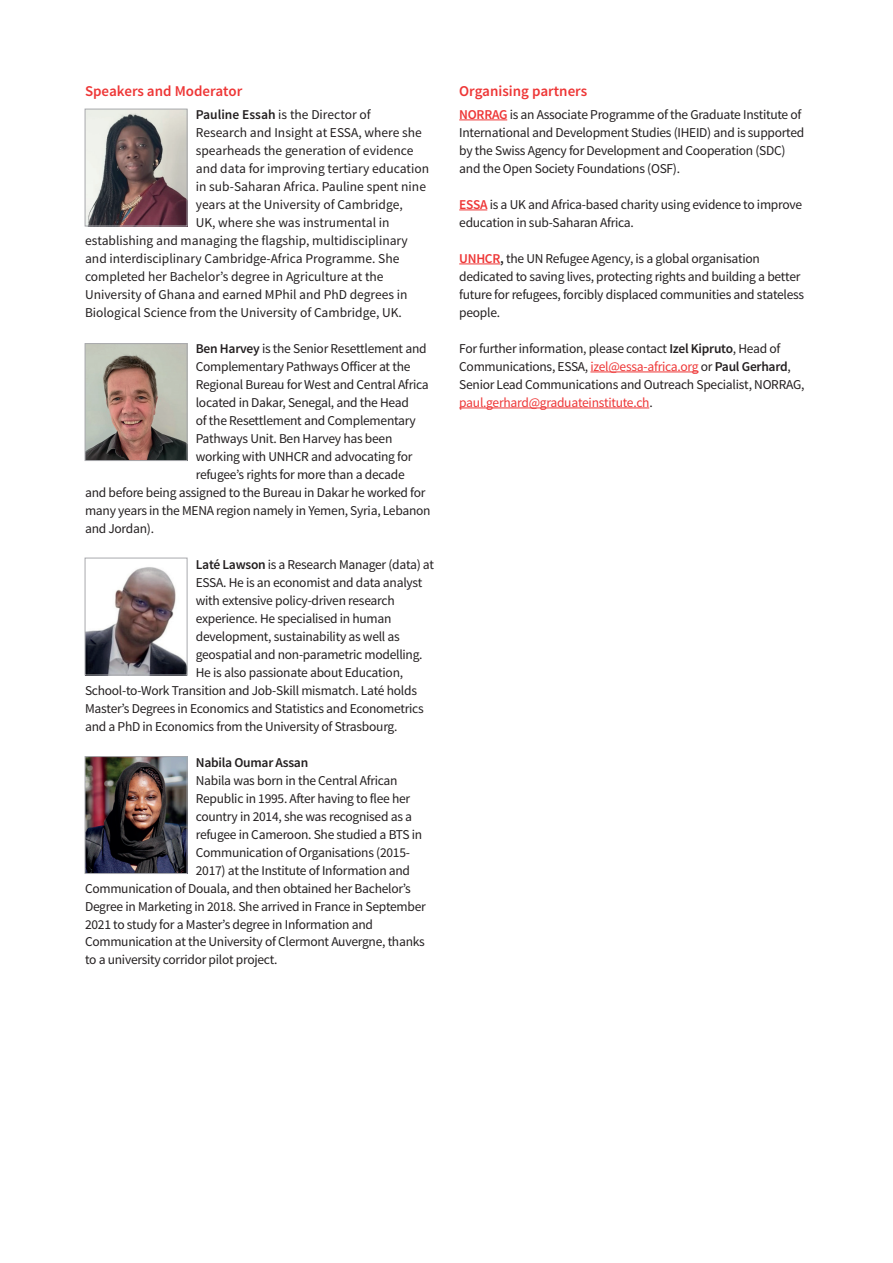
<style>
.page{position:relative;width:893px;height:1263px;background:#fff}
.page>*{position:absolute;margin:0;border:0;box-sizing:border-box;transform-origin:0 0}
.t1{font:600 15px "Source Sans Pro";color:#ee3636}
.t2{font:13.5px/18px "Source Sans Pro";letter-spacing:-.02em;color:#231f20}
.t3{font:13.5px "Source Sans Pro";color:#231f20}
.t4{font:600 13.5px "Source Sans Pro";letter-spacing:-.02em;color:#231f20}
.s1{font-weight:600}
.s2{font-weight:600;color:#ee3636}
.s3{color:#ee3636}
</style>
<div class="page">
<hr style="left:459px;top:120px;width:48px;height:1px;background:#ee3636">
<svg style="left:459px;top:210px;width:28px;height:1px"></svg>
<hr style="left:459px;top:264px;width:41px;height:1px;background:#ee3636">
<hr style="left:590px;top:372px;width:108px;height:1px;background:#ee3636">
<hr style="left:459px;top:408px;width:190px;height:1px;background:#ee3636">
<img style="left:87px;top:111px;width:98px;height:113px">
<div style="left:85px;top:109px;width:102px;height:117px;border:1px solid #a8a9ad"></div>
<img style="left:87px;top:345px;width:98px;height:114px">
<div style="left:85px;top:343px;width:102px;height:118px;border:1px solid #a8a9ad"></div>
<img style="left:87px;top:567px;width:98px;height:106px">
<div style="left:85px;top:558px;width:102px;height:117px;border:1px solid #a8a9ad"></div>
<img style="left:87px;top:758px;width:98px;height:114px">
<div style="left:85px;top:756px;width:102px;height:118px;border:1px solid #a8a9ad"></div>
<p class="t1" style="left:85px;top:82px;width:159px">Speakers and Moderator</p>
<p class="t3" style="left:196px;top:106px;width:176px"><span class="s1">Pauline Essah</span> is the Director of</p>
<p class="t3" style="left:196px;top:124px;width:228px">Research and Insight at ESSA, where she</p>
<p class="t3" style="left:196px;top:142px;width:219px">spearheads the generation of evidence</p>
<p class="t3" style="left:196px;top:160px;width:235px">and data for improving tertiary education</p>
<p class="t3" style="left:196px;top:178px;width:232px">in sub-Saharan Africa. Pauline spent nine</p>
<p class="t3" style="left:196px;top:196px;width:208px">years at the University of Cambridge,</p>
<p class="t3" style="left:196px;top:214px;width:195px">UK, where she was instrumental in</p>
<p class="t3" style="left:85px;top:232px;width:324px">establishing and managing the flagship, multidisciplinary</p>
<p class="t3" style="left:85px;top:250px;width:316px">and interdisciplinary Cambridge-Africa Programme. She</p>
<p class="t3" style="left:85px;top:268px;width:300px">completed her Bachelor’s degree in Agriculture at the</p>
<p class="t3" style="left:85px;top:286px;width:324px">University of Ghana and earned MPhil and PhD degrees in</p>
<p class="t3" style="left:85px;top:304px;width:318px">Biological Science from the University of Cambridge, UK.</p>
<p class="t2" style="left:196px;top:339px;width:232px"><span class="s1">Ben Harvey</span> is the Senior Resettlement and</p>
<p class="t2" style="left:196px;top:357px;width:216px">Complementary Pathways Officer at the</p>
<p class="t2" style="left:196px;top:375px;width:234px">Regional Bureau for West and Central Africa</p>
<p class="t2" style="left:196px;top:393px;width:215px">located in Dakar, Senegal, and the Head</p>
<p class="t2" style="left:196px;top:411px;width:221px">of the Resettlement and Complementary</p>
<p class="t2" style="left:196px;top:429px;width:198px">Pathways Unit. Ben Harvey has been</p>
<p class="t2" style="left:196px;top:447px;width:218px">working with UNHCR and advocating for</p>
<p class="t2" style="left:196px;top:465px;width:211px">refugee’s rights for more than a decade</p>
<p class="t2" style="left:85px;top:483px;width:342px">and before being assigned to the Bureau in Dakar he worked for</p>
<p class="t2" style="left:85px;top:501px;width:347px">many years in the MENA region namely in Yemen, Syria, Lebanon</p>
<p class="t2" style="left:85px;top:519px;width:71px">and Jordan).</p>
<p class="t2" style="left:196px;top:555px;width:240px"><span class="s1">Laté Lawson</span> is a Research Manager (data) at</p>
<p class="t2" style="left:196px;top:573px;width:228px">ESSA. He is an economist and data analyst</p>
<p class="t2" style="left:196px;top:591px;width:200px">with extensive policy-driven research</p>
<p class="t2" style="left:196px;top:609px;width:197px">experience. He specialised in human</p>
<p class="t2" style="left:196px;top:627px;width:206px">development, sustainability as well as</p>
<p class="t2" style="left:196px;top:645px;width:228px">geospatial and non-parametric modelling.</p>
<p class="t2" style="left:196px;top:663px;width:209px">He is also passionate about Education,</p>
<p class="t2" style="left:85px;top:681px;width:333px">School-to-Work Transition and Job-Skill mismatch. Laté holds</p>
<p class="t2" style="left:85px;top:699px;width:340px">Master’s Degrees in Economics and Statistics and Econometrics</p>
<p class="t2" style="left:85px;top:717px;width:314px">and a PhD in Economics from the University of Strasbourg.</p>
<p class="t4" style="left:196px;top:753px;width:114px">Nabila Oumar Assan</p>
<p class="t2" style="left:196px;top:771px;width:203px">Nabila was born in the Central African</p>
<p class="t2" style="left:196px;top:789px;width:216px">Republic in 1995. After having to flee her</p>
<p class="t2" style="left:196px;top:807px;width:218px">country in 2014, she was recognised as a</p>
<p class="t2" style="left:196px;top:825px;width:228px">refugee in Cameroon. She studied a BTS in</p>
<p class="t2" style="left:196px;top:843px;width:216px">Communication of Organisations (2015-</p>
<p class="t2" style="left:196px;top:861px;width:216px">2017) at the Institute of Information and</p>
<p class="t2" style="left:85px;top:879px;width:327px">Communication of Douala, and then obtained her Bachelor’s</p>
<p class="t2" style="left:85px;top:897px;width:342px">Degree in Marketing in 2018. She arrived in France in September</p>
<p class="t2" style="left:85px;top:915px;width:289px">2021 to study for a Master’s degree in Information and</p>
<p class="t2" style="left:85px;top:933px;width:341px">Communication at the University of Clermont Auvergne, thanks</p>
<p class="t2" style="left:85px;top:951px;width:194px">to a university corridor pilot project.</p>
<p class="t1" style="left:459px;top:82px;width:129px">Organising partners</p>
<p class="t2" style="left:459px;top:105px;width:347px"><span class="s2">NORRAG</span> is an Associate Programme of the Graduate Institute of International and Development Studies (IHEID) and is supported by the Swiss Agency for Development and Cooperation (SDC) and the Open Society Foundations (OSF).</p>
<p class="t2" style="left:459px;top:195px;width:344px"><span class="s2">ESSA</span> is a UK and Africa-based charity using evidence to improve education in sub-Saharan Africa.</p>
<p class="t2" style="left:459px;top:249px;width:347px"><span class="s2">UNHCR</span><span class="s1">,</span> the UN Refugee Agency, is a global organisation dedicated to saving lives, protecting rights and building a better future for refugees, forcibly displaced communities and stateless people.</p>
<p class="t2" style="left:459px;top:339px;width:347px">For further information, please contact <span class="s1">Izel Kipruto</span>, Head of Communications, ESSA, <span class="s3">izel@essa-africa.org</span> or <span class="s1">Paul Gerhard</span>, Senior Lead Communications and Outreach Specialist, NORRAG, <span class="s3">paul.gerhard@graduateinstitute.ch</span>.</p>
</div>
